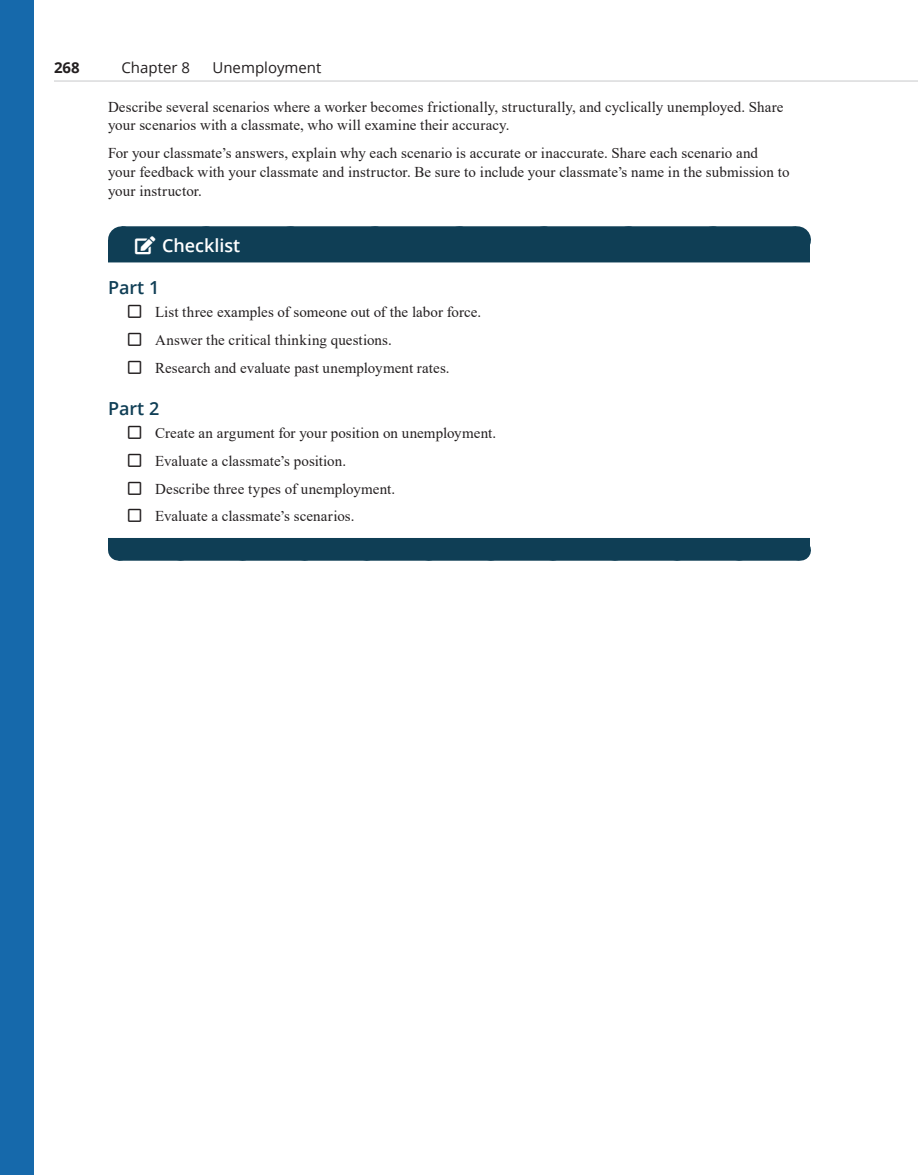
<style>
.page{position:relative;width:918px;height:1175px;background:#fff}
.page>*{position:absolute;margin:0;border:0;box-sizing:border-box;transform-origin:0 0}
.h3_-_Heading_Level_3{font:600 18px "Open Sans";color:#0f3e55}
.t1{font:600 18px "Open Sans";color:#fff}
.p_-_Body_Text{font:15px/18.8px "Times New Roman";letter-spacing:.005em;color:#231f20}
.ul_-_Checkboxes{font:15px "Times New Roman";letter-spacing:.005em;color:#231f20}
.t2{font:15px "Open Sans";color:#231f20}
.t3{font:700 15px "Open Sans";color:#231f20}
</style>
<div class="page">
<div style="left:0;top:0;width:34px;height:1174px;background:#1669ab"></div>
<div style="left:122px;top:226px;width:674px;height:28px;background:#0f3e55"></div>
<svg style="left:206px;top:226px;width:548px;height:1px"></svg>
<svg style="left:796px;top:226px;width:1px;height:14px"></svg>
<div style="left:108px;top:240px;width:702px;height:22px;background:#0f3e55"></div>
<div style="left:108px;top:538px;width:702px;height:12px;background:#0f3e55"></div>
<div style="left:118px;top:539px;width:682px;height:21px;background:#0f3e55"></div>
<hr style="left:54px;top:81px;width:864px;height:1px;background:#c7c8ca">
<p class="t3" style="left:54px;top:57px;width:27px">268</p>
<p class="t2" style="left:122px;top:58px;width:70px">Chapter 8</p>
<p class="t2" style="left:213px;top:58px;width:110px">Unemployment</p>
<p class="p_-_Body_Text" style="left:108px;top:97px;width:677px">Describe several scenarios where a worker becomes frictionally, structurally, and cyclically unemployed. Share your scenarios with a classmate, who will examine their accuracy.</p>
<p class="p_-_Body_Text" style="left:108px;top:143px;width:683px">For your classmate’s answers, explain why each scenario is accurate or inaccurate. Share each scenario and your feedback with your classmate and instructor. Be sure to include your classmate’s name in the submission to your instructor.</p>
<p class="t1" style="left:162px;top:233px;width:80px">Checklist</p>
<h3 class="h3_-_Heading_Level_3" style="left:108px;top:275px;width:53px">Part 1</h3>
<p class="ul_-_Checkboxes" style="left:155px;top:302px;width:327px">List three examples of someone out of the labor force.</p>
<p class="ul_-_Checkboxes" style="left:155px;top:329px;width:238px">Answer the critical thinking questions.</p>
<p class="ul_-_Checkboxes" style="left:155px;top:357px;width:296px">Research and evaluate past unemployment rates.</p>
<h3 class="h3_-_Heading_Level_3" style="left:108px;top:396px;width:53px">Part 2</h3>
<p class="ul_-_Checkboxes" style="left:155px;top:422px;width:342px">Create an argument for your position on unemployment.</p>
<p class="ul_-_Checkboxes" style="left:155px;top:450px;width:192px">Evaluate a classmate’s position.</p>
<p class="ul_-_Checkboxes" style="left:155px;top:478px;width:241px">Describe three types of unemployment.</p>
<p class="p_-_Body_Text" style="left:155px;top:506px;width:201px">Evaluate a classmate’s scenarios.</p>
</div>
